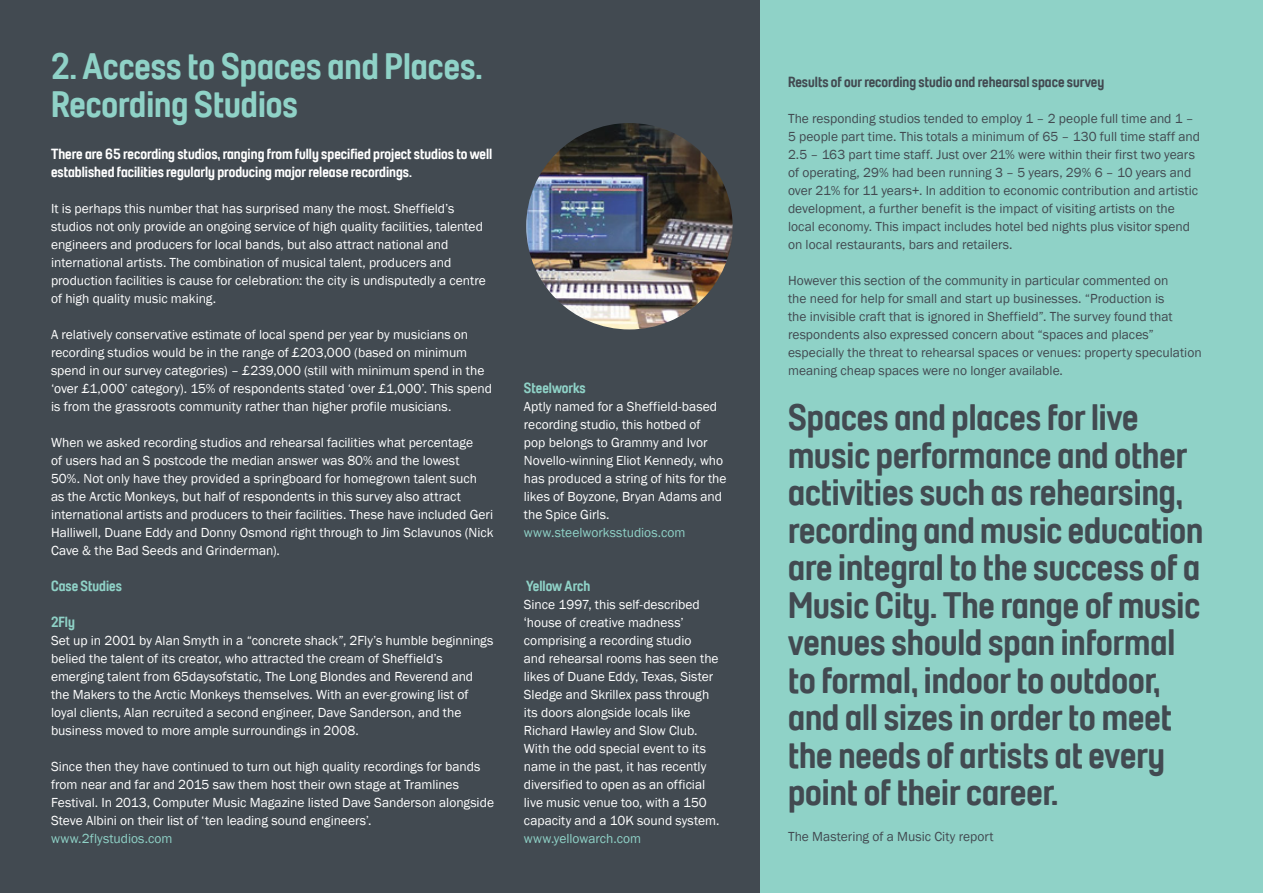
<style>
.page{position:relative;width:1263px;height:893px;background:#424a51}
.page>*{position:absolute;margin:0;border:0;box-sizing:border-box;transform-origin:0 0}
.t1{font:37.5px/37.5px "Sheffield Headline";color:#424a51}
.t2{font:37.5px/37.5px "Sheffield Headline";color:#8fd2c7}
.t3{font:15px/18px "Sheffield Headline";color:#fff}
.t4{font:15px "Sheffield Headline";color:#424a51}
.t5{font:15px "Sheffield Headline";color:#8fd2c7}
.t6{font:13.5px/18px "Franklin Gothic";color:#fff}
.t7{font:13.5px/18px "Franklin Gothic";color:#424a51}
.t8{font:13.5px "Franklin Gothic";color:#8fd2c7}
.s1{font-family:"Helvetica"}
</style>
<div class="page">
<div style="left:760px;top:0;width:503px;height:893px;background:#8fd2c7"></div>
<img style="left:526px;top:123px;width:207px;height:206px;border-radius:103px">
<h1 class="t2" style="left:51px;top:47px;width:433px">2. Access to Spaces and Places.<br>Recording Studios</h1>
<p class="t3" style="left:51px;top:145px;width:443px">There are 65 recording studios, ranging from fully specified project studios to well established facilities regularly producing major release recordings.</p>
<p class="t6" style="left:51px;top:200px;width:436px">It is perhaps this number that has surprised many the most. Sheffield’s studios not only provide an ongoing service of high quality facilities, talented engineers and producers for local bands, but also attract national and international artists. The combination of musical talent, producers and production facilities is cause for celebration: the city is undisputedly a centre of high quality music making.</p>
<p class="t6" style="left:51px;top:326px;width:443px">A relatively conservative estimate of local spend per year by musicians on recording studios would be in the range of £203,000 (based on minimum spend in our survey categories) – £239,000 (still with minimum spend in the ‘over £1,000’ category). 15% of respondents stated ‘over £1,000’. This spend is from the grassroots community rather than higher profile musicians.</p>
<p class="t6" style="left:51px;top:434px;width:444px">When we asked recording studios and rehearsal facilities what percentage<br>of users had an S postcode the median answer was 80% and the lowest<br>50%. Not only have they provided a springboard for homegrown talent such as the Arctic Monkeys, but half of respondents in this survey also attract international artists and producers to their facilities. These have included Geri Halliwell, Duane Eddy and Donny Osmond right through to Jim Sclavunos (Nick Cave &amp; the Bad Seeds and Grinderman).</p>
<p class="t5" style="left:51px;top:577px;width:72px">Case Studies</p>
<p class="t5" style="left:51px;top:613px;width:25px">2Fly</p>
<p class="t6" style="left:51px;top:632px;width:444px">Set up in 2001 by Alan Smyth in a “concrete shack”, 2Fly’s humble beginnings belied the talent of its creator, who attracted the cream of Sheffield’s emerging talent from 65daysofstatic, The Long Blondes and Reverend and the Makers to the Arctic Monkeys themselves. With an ever-growing list of loyal clients, Alan recruited a second engineer, Dave Sanderson, and the business moved to more ample surroundings in 2008.</p>
<p class="t6" style="left:51px;top:758px;width:444px">Since then they have continued to turn out high quality recordings for bands from near and far and 2015 saw them host their own stage at Tramlines Festival. In 2013, Computer Music Magazine listed Dave Sanderson alongside Steve Albini on their list of ‘ten leading sound engineers’.</p>
<p class="t8" style="left:51px;top:830px;width:123px">www.2flystudios.com</p>
<p class="t5" style="left:524px;top:379px;width:63px">Steelworks</p>
<p class="t6" style="left:524px;top:398px;width:204px">Aptly named for a Sheffield-based recording studio, this hotbed of<br>pop belongs to Grammy and Ivor<br>Novello-winning Eliot Kennedy, who has produced a string of hits for the likes of Boyzone, Bryan Adams and the Spice Girls.</p>
<p class="t8" style="left:524px;top:524px;width:163px">www.steelworksstudios.com</p>
<p class="t5" style="left:526px;top:577px;width:66px">Yellow Arch</p>
<p class="t6" style="left:524px;top:596px;width:197px">Since 1997, this self-described <span class="s1">‘</span>house of creative madness’ comprising a recording studio<br>and rehearsal rooms has seen the likes of Duane Eddy, Texas, Sister<br>Sledge and Skrillex pass through its doors alongside locals like<br>Richard Hawley and Slow Club.<br>With the odd special event to its name in the past, it has recently diversified to open as an official live music venue too, with a 150 capacity and a 10K sound system.</p>
<p class="t8" style="left:524px;top:830px;width:119px">www.yellowarch.com</p>
<p class="t4" style="left:788px;top:73px;width:318px">Results of our recording studio and rehearsal space survey</p>
<p class="t7" style="left:788px;top:110px;width:414px">The responding studios tended to employ 1 – 2 people full time and 1 – 5 people part time. This totals a minimum of 65 – 130 full time staff and 2.5 – 163 part time staff. Just over 21% were within their first two years of operating, 29% had been running 3 – 5 years, 29% 6 – 10 years and over 21% for 11 years+. In addition to economic contribution and artistic development, a further benefit is the impact of visiting artists on the local economy. This impact includes hotel bed nights plus visitor spend on local restaurants, bars and retailers.</p>
<p class="t7" style="left:788px;top:272px;width:415px">However this section of the community in particular commented on<br>the need for help for small and start up businesses. “Production is<br>the invisible craft that is ignored in Sheffield”. The survey found that respondents also expressed concern about “spaces and places” especially the threat to rehearsal spaces or venues: property speculation meaning cheap spaces were no longer available.</p>
<p class="t1" style="left:788px;top:398px;width:417px">Spaces and places for live music performance and other activities such as rehearsing, recording and music education are integral to the success of a<br>Music City. The range of music venues should span informal to formal, indoor to outdoor, and all sizes in order to meet the needs of artists at every point of their career.</p>
<p class="t7" style="left:788px;top:828px;width:207px">The Mastering of a Music City report</p>
</div>
